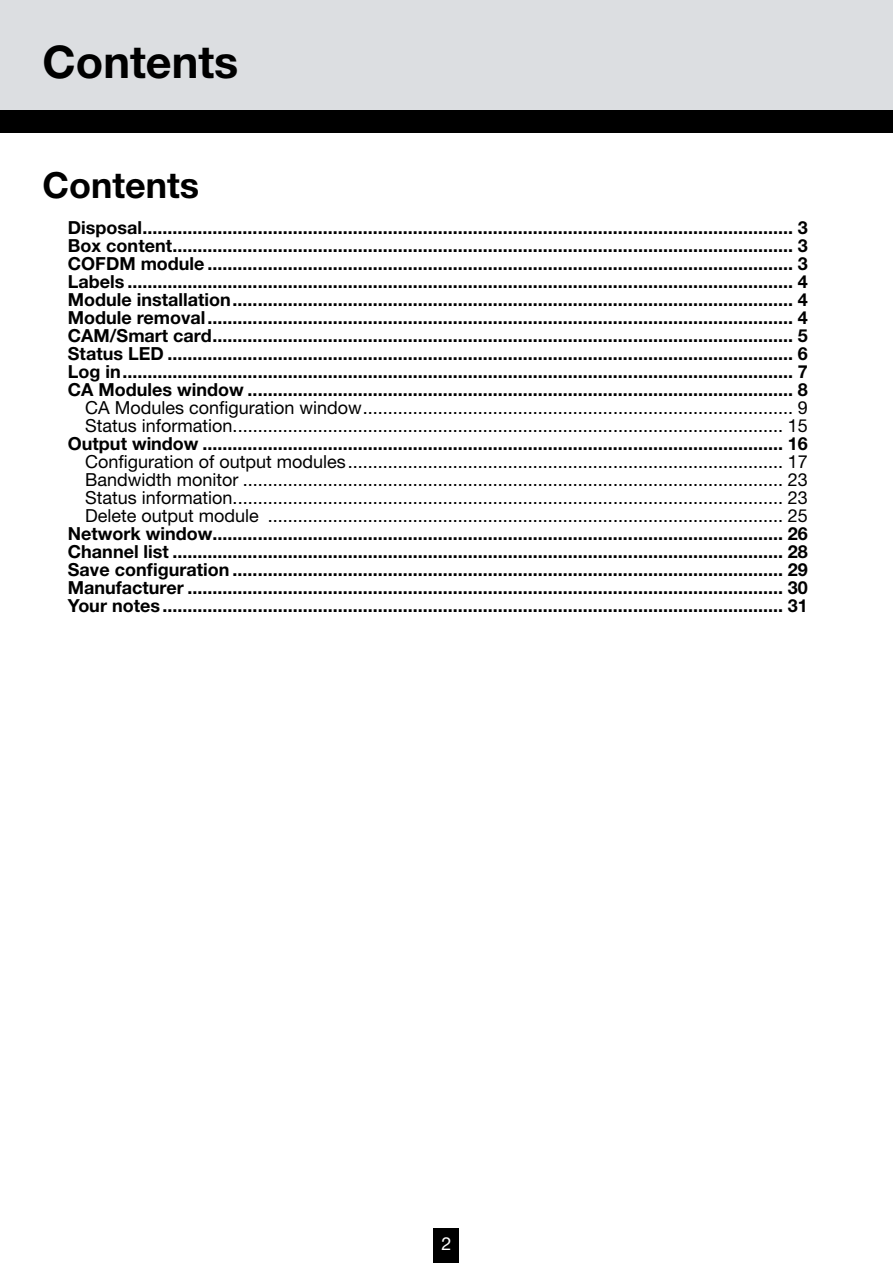
<style>
.page{position:relative;width:893px;height:1263px;background:#fff}
.page>*{position:absolute;margin:0;border:0;box-sizing:border-box;transform-origin:0 0}
.t1{font:700 45px "Helvetica Neue";color:#000}
.t2{font:700 36px "Helvetica Neue";color:#000}
.t3{font:700 18px/18px "Helvetica Neue";color:#000;text-align:justify}
.t4{font:18px/18px "Helvetica Neue";color:#000}
.t5{font:18px "Helvetica Neue";color:#fff}
</style>
<div class="page">
<div style="left:434px;top:1228px;width:25px;height:35px;background:#000"></div>
<div style="left:0;top:0;width:893px;height:122px;background:#dcdee1"></div>
<div style="left:0;top:111px;width:893px;height:22px;background:#000"></div>
<h1 class="t1" style="left:43px;top:34px;width:197px">Contents</h1>
<h2 class="t2" style="left:42px;top:163px;width:158px">Contents</h2>
<p class="t3" style="left:68px;top:218px;width:741px">Disposal.................................................................................................................................. 3<br>Box content............................................................................................................................ 3<br>COFDM module ..................................................................................................................... 3<br>Labels ..................................................................................................................................... 4<br>Module installation................................................................................................................ 4<br>Module removal..................................................................................................................... 4<br>CAM/Smart card.................................................................................................................... 5<br>Status LED ............................................................................................................................. 6<br>Log in...................................................................................................................................... 7<br>CA Modules window ............................................................................................................. 8</p>
<p class="t4" style="left:85px;top:398px;width:724px">CA Modules configuration window...................................................................................... 9<br>Status information.............................................................................................................. 15</p>
<p class="t3" style="left:68px;top:434px;width:741px">Output window .................................................................................................................... 16</p>
<p class="t4" style="left:85px;top:452px;width:724px;text-align:justify">Configuration of output modules....................................................................................... 17<br>Bandwidth monitor ............................................................................................................ 23<br>Status information.............................................................................................................. 23<br>Delete output module ....................................................................................................... 25</p>
<p class="t3" style="left:68px;top:524px;width:741px">Network window.................................................................................................................. 26<br>Channel list .......................................................................................................................... 28<br>Save configuration .............................................................................................................. 29<br>Manufacturer ....................................................................................................................... 30<br>Your notes ............................................................................................................................ 31</p>
<p class="t5" style="left:441px;top:1232px;width:12px">2</p>
</div>
